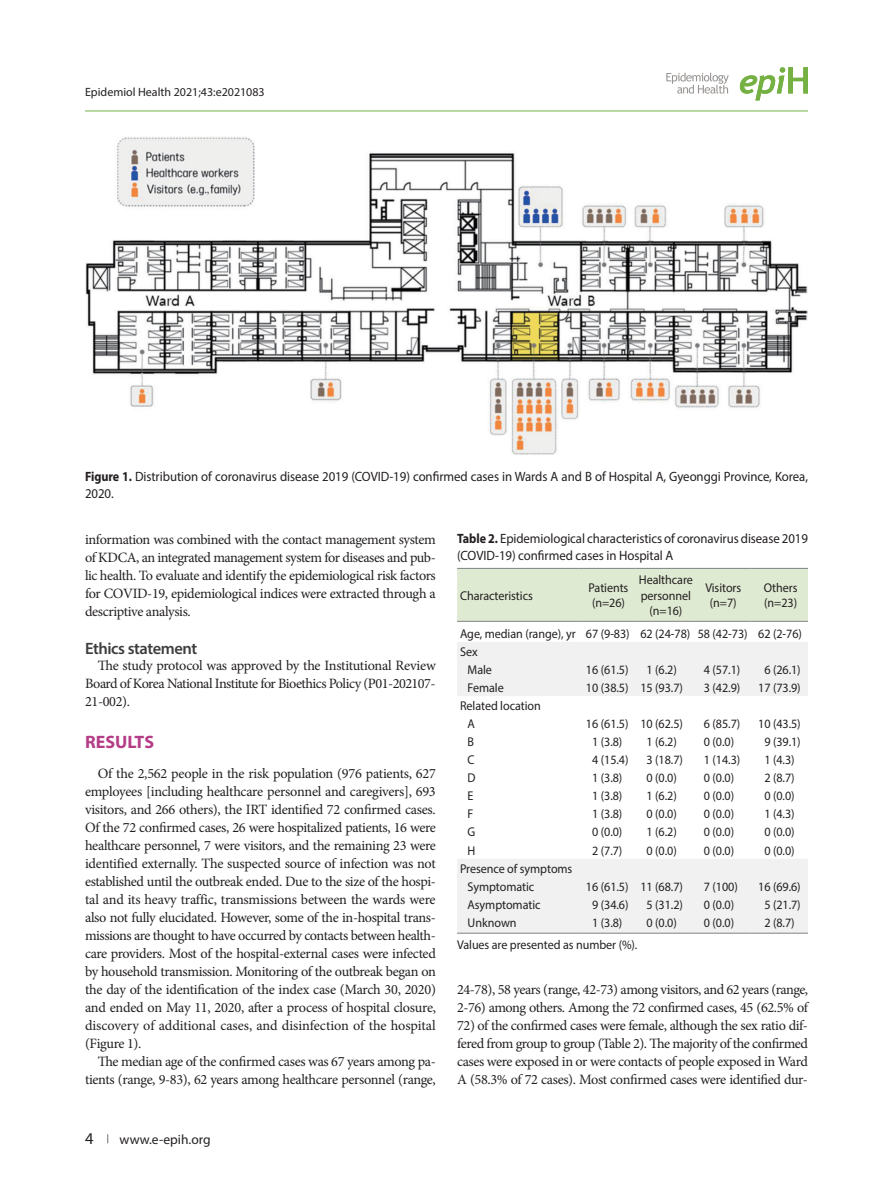
<style>
.page{position:relative;width:893px;height:1191px;background:#fff}
.page>*{position:absolute;margin:0;border:0;box-sizing:border-box;transform-origin:0 0}
.대제목{font:700 18px "Myriad Pro";color:#b53c86}
.중제목{font:600 16.5px "Myriad Pro";letter-spacing:-.025em;color:#3e3e3f}
.t1{font:16.5px "Myriad Pro";color:#231f20}
.본문{font:14.25px/18px "Minion Pro";letter-spacing:-.03em;color:#231f20;text-align:justify}
.표_그림_제목{font:13.5px/16.2px "Myriad Pro";letter-spacing:-.005em;color:#231f20;scale:.95 1}
.표_그림_제목-2{font:13.5px "Myriad Pro";letter-spacing:-.005em;color:#231f20}
.표본문{font:12.75px/15.3px "Myriad Pro";letter-spacing:-.005em;color:#231f20;scale:.95 1}
.t2{font:12px "Myriad Pro";color:#231f20}
.t3{font:9px "Myriad Pro";color:#231f20}
.s1{font-weight:700}
</style>
<div class="page">
<svg style="left:666px;top:73px;width:63px;height:21px"></svg>
<hr style="left:85px;top:111px;width:723px;height:1px;background:#75b042">
<svg style="left:740px;top:67px;width:68px;height:33px"></svg>
<img style="left:85px;top:137px;width:723px;height:317px">
<div style="left:457px;top:569px;width:351px;height:52px;background:#dfead2"></div>
<svg style="left:457px;top:642px;width:351px;height:290px"></svg>
<hr style="left:457px;top:568px;width:121px;height:1px;background:#808285">
<hr style="left:578px;top:568px;width:58px;height:1px;background:#808285">
<hr style="left:636px;top:568px;width:57px;height:1px;background:#808285">
<hr style="left:693px;top:568px;width:57px;height:1px;background:#808285">
<hr style="left:750px;top:568px;width:58px;height:1px;background:#808285">
<hr style="left:457px;top:621px;width:121px;height:1px;background:#808285">
<hr style="left:578px;top:621px;width:58px;height:1px;background:#808285">
<hr style="left:636px;top:621px;width:57px;height:1px;background:#808285">
<hr style="left:693px;top:621px;width:57px;height:1px;background:#808285">
<hr style="left:750px;top:621px;width:58px;height:1px;background:#808285">
<hr style="left:457px;top:932px;width:121px;height:1px;background:#808285">
<hr style="left:578px;top:932px;width:58px;height:1px;background:#808285">
<hr style="left:636px;top:932px;width:57px;height:1px;background:#808285">
<hr style="left:693px;top:932px;width:57px;height:1px;background:#808285">
<hr style="left:750px;top:932px;width:58px;height:1px;background:#808285">
<p class="t2" style="left:85px;top:84px;width:181px">Epidemiol Health 2021;43:e2021083</p>
<p class="표_그림_제목" style="left:85px;top:468px;width:762px"><span class="s1">Figure 1.</span> Distribution of coronavirus disease 2019 (COVID-19) confirmed cases in Wards A and B of Hospital A, Gyeonggi Province, Korea,<br>2020.</p>
<p class="표_그림_제목" style="left:457px;top:530px;width:371px"><span class="s1">Table 2.</span> Epidemiological characteristics of coronavirus disease 2019 (COVID-19) confirmed cases in Hospital A</p>
<p class="표본문" style="left:460px;top:587px;width:78px">Characteristics</p>
<p class="표본문" style="left:589px;top:580px;width:43px">Patients (n=26)</p>
<p class="표본문" style="left:639px;top:572px;width:58px;text-align:center">Healthcare personnel (n=16)</p>
<p class="표본문" style="left:705px;top:580px;width:39px">Visitors</p>
<p class="본문" style="left:85px;top:530px;width:352px">information was combined with the contact management system of KDCA, an integrated management system for diseases and pub&shy;lic health. To evaluate and identify the epidemiological risk factors for COVID-19, epidemiological indices were extracted through a descriptive analysis.</p>
<p class="중제목" style="left:85px;top:638px;width:114px">Ethics statement</p>
<p class="본문" style="left:85px;top:656px;width:352px;text-indent:13px">The study protocol was approved by the Institutional Review Board of Korea National Institute for Bioethics Policy (P01-202107- 21-002).</p>
<p class="대제목" style="left:85px;top:730px;width:71px">RESULTS</p>
<p class="본문" style="left:85px;top:764px;width:352px;text-indent:13px">Of the 2,562 people in the risk population (976 patients, 627 employees [including healthcare personnel and caregivers], 693 visitors, and 266 others), the IRT identified 72 confirmed cases.<br>Of the 72 confirmed cases, 26 were hospitalized patients, 16 were healthcare personnel, 7 were visitors, and the remaining 23 were identified externally. The suspected source of infection was not established until the outbreak ended. Due to the size of the hospi&shy;tal and its heavy traffic, transmissions between the wards were also not fully elucidated. However, some of the in-hospital trans&shy;missions are thought to have occurred by contacts between health&shy;care providers. Most of the hospital-external cases were infected by household transmission. Monitoring of the outbreak began on the day of the identification of the index case (March 30, 2020) and ended on May 11, 2020, after a process of hospital closure, discovery of additional cases, and disinfection of the hospital (Figure 1).</p>
<p class="본문" style="left:85px;top:1052px;width:352px;text-align:right">The median age of the confirmed cases was 67 years among pa&shy;tients (range, 9-83), 62 years among healthcare personnel (range,</p>
<p class="표본문" style="left:764px;top:580px;width:37px">Others (n=23)</p>
<p class="표본문" style="left:710px;top:595px;width:30px">(n=7)</p>
<p class="표본문" style="left:460px;top:625px;width:123px">Age, median (range), yr</p>
<p class="표본문" style="left:586px;top:625px;width:48px">67 (9-83)</p>
<p class="표본문" style="left:640px;top:625px;width:54px">62 (24-78)</p>
<p class="표본문" style="left:698px;top:625px;width:54px">58 (42-73)</p>
<p class="표본문" style="left:758px;top:625px;width:48px">62 (2-76)</p>
<p class="표본문" style="left:460px;top:643px;width:20px">Sex</p>
<p class="표본문" style="left:468px;top:661px;width:27px">Male</p>
<p class="표본문" style="left:586px;top:661px;width:46px">16 (61.5)</p>
<p class="표본문" style="left:646px;top:661px;width:33px">1 (6.2)</p>
<p class="표본문" style="left:704px;top:661px;width:40px">4 (57.1)</p>
<p class="표본문" style="left:764px;top:661px;width:40px">6 (26.1)</p>
<p class="표본문" style="left:468px;top:679px;width:40px">Female</p>
<p class="표본문" style="left:586px;top:679px;width:46px">10 (38.5)</p>
<p class="표본문" style="left:640px;top:679px;width:46px">15 (93.7)</p>
<p class="표본문" style="left:704px;top:679px;width:40px">3 (42.9)</p>
<p class="표본문" style="left:758px;top:679px;width:46px">17 (73.9)</p>
<p class="표본문" style="left:460px;top:698px;width:86px">Related location</p>
<p class="표본문" style="left:468px;top:716px;width:9px">A</p>
<p class="표본문" style="left:586px;top:716px;width:46px">16 (61.5)</p>
<p class="표본문" style="left:640px;top:716px;width:46px">10 (62.5)</p>
<p class="표본문" style="left:704px;top:716px;width:40px">6 (85.7)</p>
<p class="표본문" style="left:758px;top:716px;width:46px">10 (43.5)</p>
<p class="표본문" style="left:468px;top:734px;width:8px">B</p>
<p class="표본문" style="left:592px;top:734px;width:33px">1 (3.8)</p>
<p class="표본문" style="left:646px;top:734px;width:33px">1 (6.2)</p>
<p class="표본문" style="left:704px;top:734px;width:33px">0 (0.0)</p>
<p class="표본문" style="left:764px;top:734px;width:40px">9 (39.1)</p>
<p class="표본문" style="left:468px;top:752px;width:9px">C</p>
<p class="표본문" style="left:592px;top:752px;width:40px">4 (15.4)</p>
<p class="표본문" style="left:646px;top:752px;width:40px">3 (18.7)</p>
<p class="표본문" style="left:704px;top:752px;width:40px">1 (14.3)</p>
<p class="표본문" style="left:764px;top:752px;width:33px">1 (4.3)</p>
<p class="표본문" style="left:468px;top:770px;width:10px">D</p>
<p class="표본문" style="left:592px;top:770px;width:33px">1 (3.8)</p>
<p class="표본문" style="left:646px;top:770px;width:33px">0 (0.0)</p>
<p class="표본문" style="left:704px;top:770px;width:33px">0 (0.0)</p>
<p class="표본문" style="left:764px;top:770px;width:33px">2 (8.7)</p>
<p class="표본문" style="left:468px;top:788px;width:8px">E</p>
<p class="표본문" style="left:592px;top:788px;width:33px">1 (3.8)</p>
<p class="표본문" style="left:646px;top:788px;width:33px">1 (6.2)</p>
<p class="표본문" style="left:704px;top:788px;width:33px">0 (0.0)</p>
<p class="표본문" style="left:764px;top:788px;width:33px">0 (0.0)</p>
<p class="표본문" style="left:468px;top:806px;width:8px">F</p>
<p class="표본문" style="left:592px;top:806px;width:33px">1 (3.8)</p>
<p class="표본문" style="left:646px;top:806px;width:33px">0 (0.0)</p>
<p class="표본문" style="left:704px;top:806px;width:33px">0 (0.0)</p>
<p class="표본문" style="left:764px;top:806px;width:33px">1 (4.3)</p>
<p class="표본문" style="left:468px;top:824px;width:10px">G</p>
<p class="표본문" style="left:592px;top:824px;width:33px">0 (0.0)</p>
<p class="표본문" style="left:646px;top:824px;width:33px">1 (6.2)</p>
<p class="표본문" style="left:704px;top:824px;width:33px">0 (0.0)</p>
<p class="표본문" style="left:764px;top:824px;width:33px">0 (0.0)</p>
<p class="표본문" style="left:468px;top:842px;width:10px">H</p>
<p class="표본문" style="left:592px;top:842px;width:33px">2 (7.7)</p>
<p class="표본문" style="left:646px;top:842px;width:33px">0 (0.0)</p>
<p class="표본문" style="left:704px;top:842px;width:33px">0 (0.0)</p>
<p class="표본문" style="left:764px;top:842px;width:33px">0 (0.0)</p>
<p class="표본문" style="left:460px;top:860px;width:120px">Presence of symptoms</p>
<p class="표본문" style="left:468px;top:878px;width:72px">Symptomatic</p>
<p class="표본문" style="left:586px;top:878px;width:46px">16 (61.5)</p>
<p class="표본문" style="left:640px;top:878px;width:46px">11 (68.7)</p>
<p class="표본문" style="left:704px;top:878px;width:37px">7 (100)</p>
<p class="표본문" style="left:758px;top:878px;width:46px">16 (69.6)</p>
<p class="표본문" style="left:468px;top:896px;width:78px">Asymptomatic</p>
<p class="표본문" style="left:592px;top:896px;width:40px">9 (34.6)</p>
<p class="표본문" style="left:646px;top:896px;width:40px">5 (31.2)</p>
<p class="표본문" style="left:704px;top:896px;width:33px">0 (0.0)</p>
<p class="표본문" style="left:764px;top:896px;width:40px">5 (21.7)</p>
<p class="표본문" style="left:468px;top:914px;width:53px">Unknown</p>
<p class="표본문" style="left:592px;top:914px;width:33px">1 (3.8)</p>
<p class="표본문" style="left:646px;top:914px;width:33px">0 (0.0)</p>
<p class="표본문" style="left:704px;top:914px;width:33px">0 (0.0)</p>
<p class="표본문" style="left:764px;top:914px;width:33px">2 (8.7)</p>
<p class="표본문" style="left:457px;top:936px;width:191px">Values are presented as number (%).</p>
<p class="본문" style="left:457px;top:980px;width:352px">24-78), 58 years (range, 42-73) among visitors, and 62 years (range,<br>2-76) among others. Among the 72 confirmed cases, 45 (62.5% of</p>
<p class="본문" style="left:457px;top:1016px;width:352px">72) of the confirmed cases were female, although the sex ratio dif&shy;fered from group to group (Table 2). The majority of the confirmed cases were exposed in or were contacts of people exposed in Ward A (58.3% of 72 cases). Most confirmed cases were identified dur-</p>
<p class="t1" style="left:85px;top:1128px;width:10px">4</p>
<p class="표_그림_제목-2" style="left:120px;top:1130px;width:93px">www.e-epih.org</p>
<p class="t3" style="left:107px;top:1132px;width:4px">|</p>
</div>
